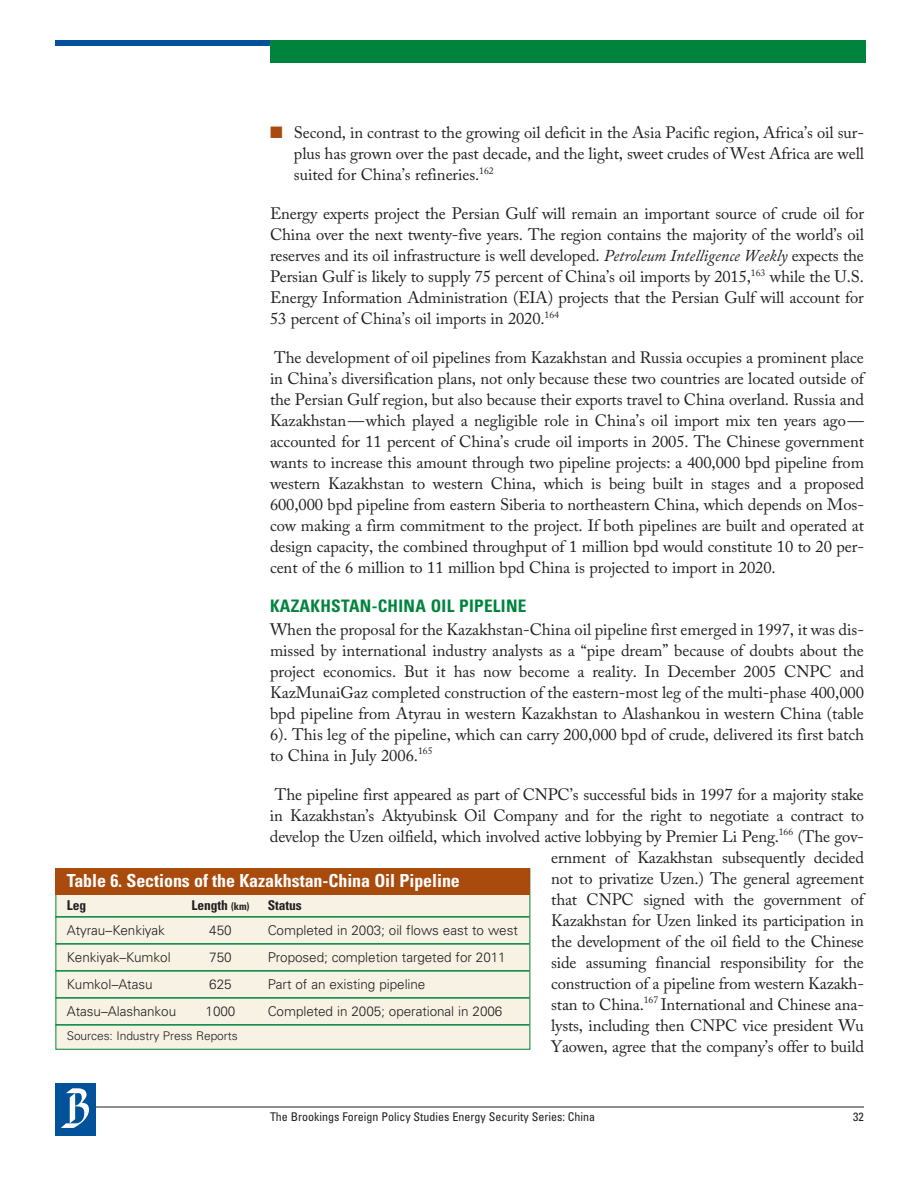
<style>
.page{position:relative;width:918px;height:1188px;background:#fff}
.page>*{position:absolute;margin:0;border:0;box-sizing:border-box;transform-origin:0 0}
.t1{font:700 condensed 18px "Univers";letter-spacing:-.005em;color:#fff}
.t2{font:700 condensed 17.25px "Univers";letter-spacing:.02em;color:#00843d}
.t3{font:16.5px/21px "Adobe Caslon Pro";letter-spacing:-.01em;color:#231f20;text-align:justify}
.t4{font:300 13.5px "Univers";letter-spacing:-.005em;color:#231f20}
.t5{font:700 condensed 13.5px "Univers";letter-spacing:-.005em;color:#231f20}
.t6{font:condensed 12px "Univers";color:#231f20}
.t7{font:300 12px "Univers";letter-spacing:-.005em;color:#231f20}
.s1{color:#a84b0d}
.s2{font-style:italic}
.s3{font-size:10.5px}
</style>
<div class="page">
<div style="left:56px;top:40px;width:808px;height:6px;background:#01529a"></div>
<div style="left:270px;top:40px;width:596px;height:23px;background:#00843d"></div>
<hr style="left:56px;top:1107px;width:808px;height:1px;background:#231f20">
<div style="left:56px;top:1083px;width:40px;height:53px;background:#01529a"></div>
<svg style="left:61px;top:1088px;width:28px;height:40px"></svg>
<div style="left:56px;top:869px;width:474px;height:180px;background:#f7f2e3"></div>
<div style="left:56px;top:868px;width:474px;height:27px;background:#a84b0d"></div>
<hr style="left:56px;top:916px;width:474px;height:2px;background:#00843d">
<hr style="left:56px;top:943px;width:474px;height:2px;background:#00843d">
<hr style="left:56px;top:970px;width:474px;height:2px;background:#00843d">
<hr style="left:56px;top:997px;width:474px;height:2px;background:#00843d">
<hr style="left:56px;top:1024px;width:474px;height:2px;background:#00843d">
<p class="t3" style="left:294px;top:124px;width:572px;text-indent:-24px"><span class="s1">■</span> Second, in contrast to the growing oil deficit in the Asia Pacific region, Africa’s oil sur&shy;plus has grown over the past decade, and the light, sweet crudes of West Africa are well suited for China’s refineries.<sup>162</sup></p>
<p class="t3" style="left:270px;top:205px;width:596px">Energy experts project the Persian Gulf will remain an important source of crude oil for China over the next twenty-five years. The region contains the majority of the world’s oil reserves and its oil infrastructure is well developed. <span class="s2">Petroleum Intelligence Weekly</span> expects the Persian Gulf is likely to supply 75 percent of China’s oil imports by 2015,<sup>163</sup> while the U.S.<br>Energy Information Administration (EIA) projects that the Persian Gulf will account for 53 percent of China’s oil imports in 2020.<sup>164</sup></p>
<p class="t3" style="left:270px;top:349px;width:596px">The development of oil pipelines from Kazakhstan and Russia occupies a prominent place in China’s diversification plans, not only because these two countries are located outside of the Persian Gulf region, but also because their exports travel to China overland. Russia and Kazakhstan—which played a negligible role in China’s oil import mix ten years ago— accounted for 11 percent of China’s crude oil imports in 2005. The Chinese government wants to increase this amount through two pipeline projects: a 400,000 bpd pipeline from western Kazakhstan to western China, which is being built in stages and a proposed 600,000 bpd pipeline from eastern Siberia to northeastern China, which depends on Mos&shy;cow making a firm commitment to the project. If both pipelines are built and operated at design capacity, the combined throughput of 1 million bpd would constitute 10 to 20 per&shy;cent of the 6 million to 11 million bpd China is projected to import in 2020.</p>
<p class="t2" style="left:270px;top:600px;width:258px">KAZAKHSTAN-CHINA OIL PIPELINE</p>
<p class="t3" style="left:270px;top:621px;width:596px">When the proposal for the Kazakhstan-China oil pipeline first emerged in 1997, it was dis&shy;missed by international industry analysts as a “pipe dream” because of doubts about the project economics. But it has now become a reality. In December 2005 CNPC and KazMunaiGaz completed construction of the eastern-most leg of the multi-phase 400,000 bpd pipeline from Atyrau in western Kazakhstan to Alashankou in western China (table 6). This leg of the pipeline, which can carry 200,000 bpd of crude, delivered its first batch to China in July 2006.<sup>165</sup></p>
<p class="t3" style="left:270px;top:786px;width:596px;text-align:right">The pipeline first appeared as part of CNPC’s successful bids in 1997 for a majority stake in Kazakhstan’s Aktyubinsk Oil Company and for the right to negotiate a contract to develop the Uzen oilfield, which involved active lobbying by Premier Li Peng.<sup>166</sup> (The gov&shy;ernment of Kazakhstan subsequently decided<br>not to privatize Uzen.) The general agreement<br>that CNPC signed with the government of<br>Kazakhstan for Uzen linked its participation in<br>the development of the oil field to the Chinese<br>side assuming financial responsibility for the<br>construction of a pipeline from western Kazakh-<br>stan to China.<sup>167</sup> International and Chinese ana-<br>lysts, including then CNPC vice president Wu<br>Yaowen, agree that the company’s offer to build</p>
<p class="t1" style="left:67px;top:874px;width:395px">Table 6. Sections of the Kazakhstan-China Oil Pipeline</p>
<p class="t5" style="left:67px;top:900px;width:21px">Leg</p>
<p class="t5" style="left:191px;top:900px;width:60px">Length <span class="s3">(km)</span></p>
<p class="t5" style="left:268px;top:900px;width:36px">Status</p>
<p class="t4" style="left:67px;top:925px;width:100px">Atyrau–Kenkiyak</p>
<p class="t4" style="left:209px;top:925px;width:24px">450</p>
<p class="t4" style="left:268px;top:925px;width:252px">Completed in 2003; oil flows east to west</p>
<p class="t4" style="left:67px;top:952px;width:105px">Kenkiyak–Kumkol</p>
<p class="t4" style="left:209px;top:952px;width:24px">750</p>
<p class="t4" style="left:268px;top:952px;width:239px">Proposed; completion targeted for 2011</p>
<p class="t4" style="left:67px;top:979px;width:87px">Kumkol–Atasu</p>
<p class="t4" style="left:209px;top:979px;width:24px">625</p>
<p class="t4" style="left:268px;top:979px;width:159px">Part of an existing pipeline</p>
<p class="t4" style="left:67px;top:1006px;width:111px">Atasu–Alashankou</p>
<p class="t4" style="left:206px;top:1006px;width:31px">1000</p>
<p class="t4" style="left:268px;top:1006px;width:236px">Completed in 2005; operational in 2006</p>
<p class="t7" style="left:67px;top:1032px;width:172px">Sources: Industry Press Reports</p>
<p class="t6" style="left:270px;top:1112px;width:327px">The Brookings Foreign Policy Studies Energy Security Series: China</p>
<p class="t6" style="left:853px;top:1112px;width:12px">32</p>
</div>
